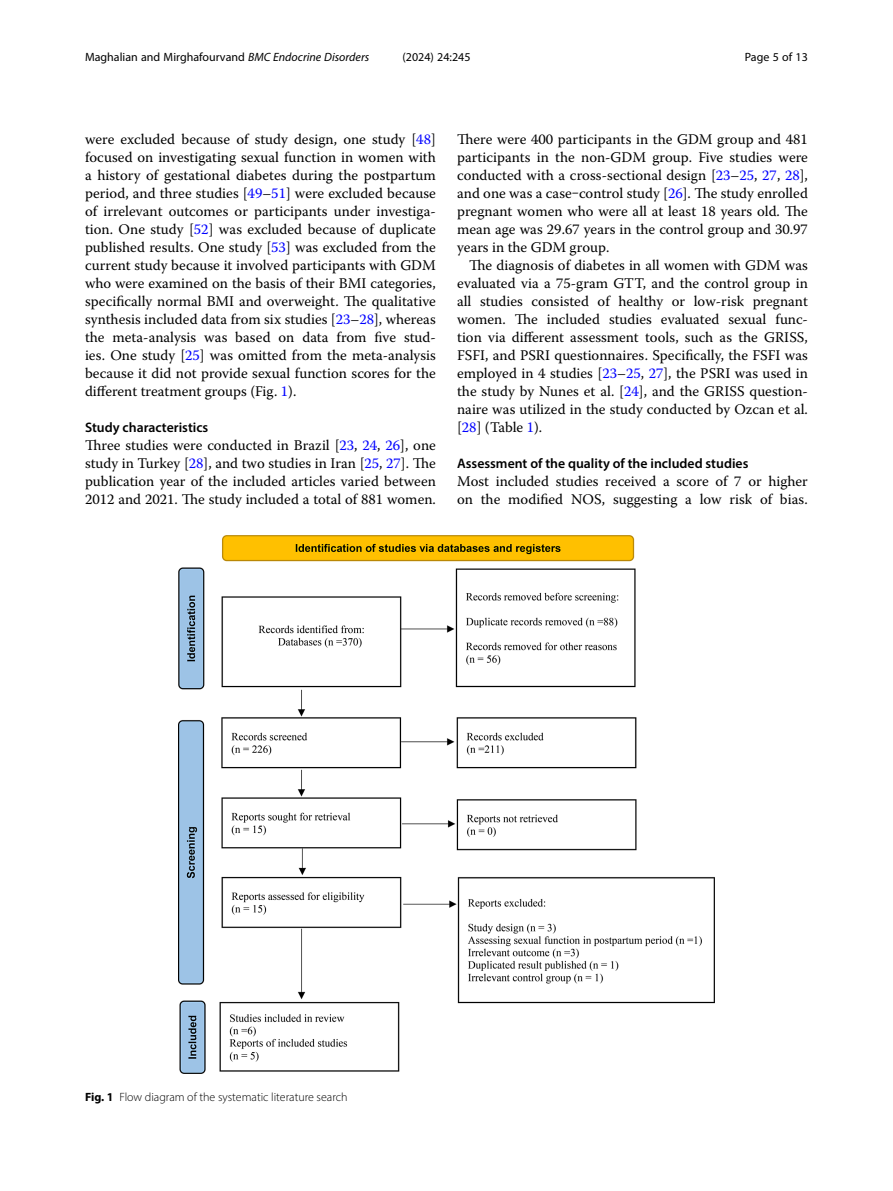
<style>
.page{position:relative;width:893px;height:1191px;background:#fff}
.page>*{position:absolute;margin:0;border:0;box-sizing:border-box;transform-origin:0 0}
.Body_Text{font:14.7px/18px "Warnock Pro";color:#000;text-align:justify}
.Body_Text_Indent{font:14.7px/18px "Warnock Pro";color:#000;text-align:justify}
.Head_2{font:600 13.8px "Myriad Pro";color:#000}
.t1{font:12px "Myriad Pro";color:#000}
.Figure_Caption{font:300 12px "Myriad Pro";color:#000}
.s1{font-style:italic}
.s2{color:#00f}
.s3{font-weight:700}
</style>
<div class="page">
<img style="left:179px;top:535px;width:535px;height:539px">
<p class="t1" style="left:85px;top:50px;width:286px">Maghalian and Mirghafourvand <span class="s1">BMC Endocrine Disorders</span></p>
<p class="t1" style="left:402px;top:50px;width:70px">(2024) 24:245</p>
<p class="t1" style="left:745px;top:50px;width:65px">Page 5 of 13</p>
<p class="Body_Text" style="left:85px;top:130px;width:352px">were excluded because of study design, one study [<span class="s2">48</span>] focused on investigating sexual function in women with a history of gestational diabetes during the postpartum period, and three studies [<span class="s2">49</span>–<span class="s2">51</span>] were excluded because of irrelevant outcomes or participants under investiga&shy;tion. One study [<span class="s2">52</span>] was excluded because of duplicate published results. One study [<span class="s2">53</span>] was excluded from the current study because it involved participants with GDM who were examined on the basis of their BMI categories, specifically normal BMI and overweight. The qualitative synthesis included data from six studies [<span class="s2">23</span>–<span class="s2">28</span>], whereas the meta-analysis was based on data from five stud&shy;ies. One study [<span class="s2">25</span>] was omitted from the meta-analysis because it did not provide sexual function scores for the different treatment groups (Fig. <span class="s2">1</span>).</p>
<p class="Head_2" style="left:85px;top:419px;width:125px">Study characteristics</p>
<p class="Body_Text" style="left:85px;top:436px;width:352px">Three studies were conducted in Brazil [<span class="s2">23</span>, <span class="s2">24</span>, <span class="s2">26</span>], one study in Turkey [<span class="s2">28</span>], and two studies in Iran [<span class="s2">25</span>, <span class="s2">27</span>]. The publication year of the included articles varied between 2012 and 2021. The study included a total of 881 women.</p>
<p class="Body_Text" style="left:457px;top:130px;width:352px">There were 400 participants in the GDM group and 481 participants in the non-GDM group. Five studies were conducted with a cross-sectional design [<span class="s2">23</span>–<span class="s2">25</span>, <span class="s2">27</span>, <span class="s2">28</span>], and one was a case‒control study [<span class="s2">26</span>]. The study enrolled pregnant women who were all at least 18 years old. The mean age was 29.67 years in the control group and 30.97 years in the GDM group.</p>
<p class="Body_Text_Indent" style="left:457px;top:256px;width:352px;text-indent:12px">The diagnosis of diabetes in all women with GDM was evaluated via a 75-gram GTT, and the control group in all studies consisted of healthy or low-risk pregnant women. The included studies evaluated sexual func&shy;tion via different assessment tools, such as the GRISS, FSFI, and PSRI questionnaires. Specifically, the FSFI was employed in 4 studies [<span class="s2">23</span>–<span class="s2">25</span>, <span class="s2">27</span>], the PSRI was used in the study by Nunes et al. [<span class="s2">24</span>], and the GRISS question&shy;naire was utilized in the study conducted by Ozcan et al. [<span class="s2">28</span>] (Table <span class="s2">1</span>).</p>
<p class="Head_2" style="left:457px;top:455px;width:293px">Assessment of the quality of the included studies</p>
<p class="Body_Text" style="left:457px;top:472px;width:352px">Most included studies received a score of 7 or higher on the modified NOS, suggesting a low risk of bias.</p>
<p class="Figure_Caption" style="left:85px;top:1089px;width:264px"><span class="s3">Fig. 1</span> Flow diagram of the systematic literature search</p>
</div>
